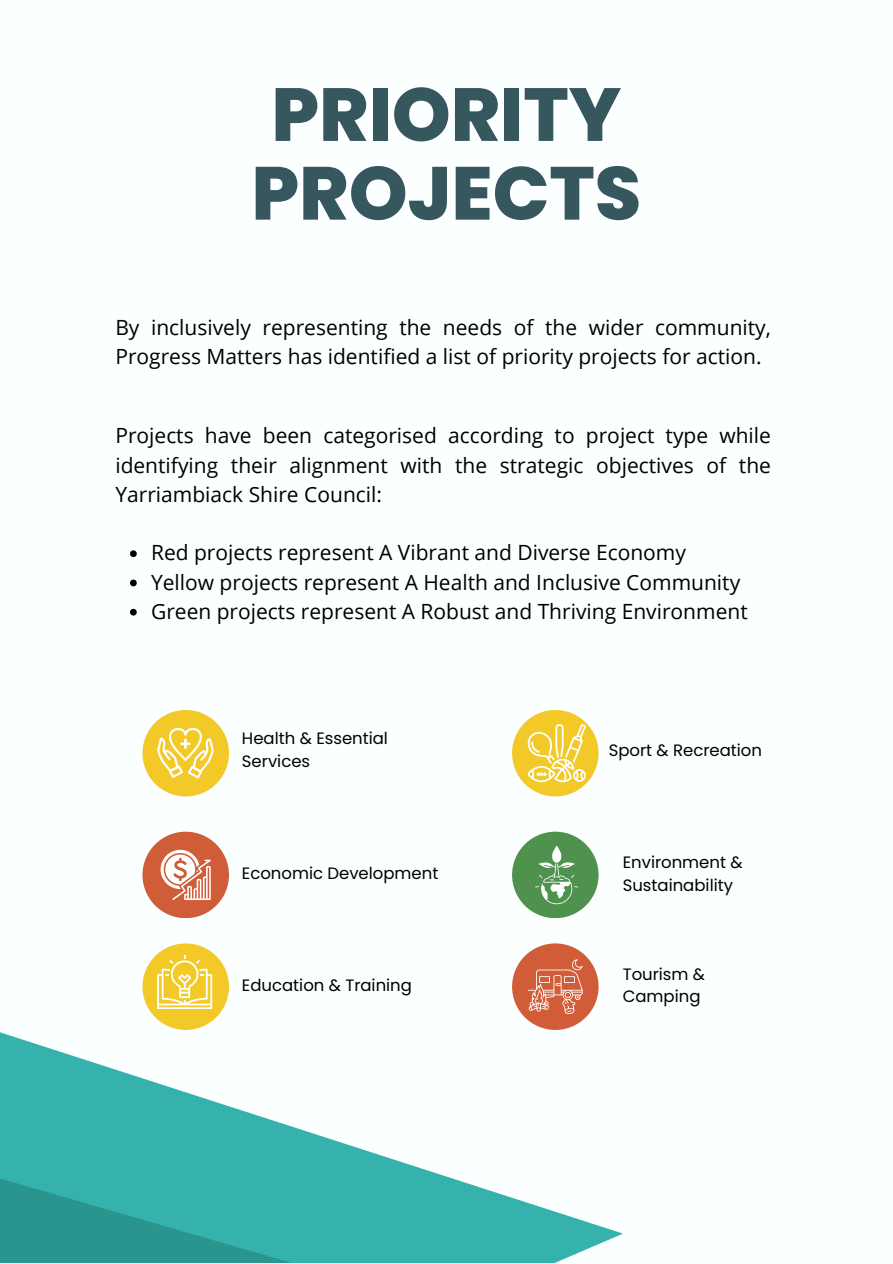
<style>
.page{position:relative;width:893px;height:1264px;background:#fff}
.page>*{position:absolute;margin:0;border:0;box-sizing:border-box;transform-origin:0 0}
.t1{font:800 75px/78.8px "Poppins";color:#37575f}
.t2{font:21px/29.2px "Open Sans";color:#000}
.t3{font:16.5px/22.5px "Poppins";color:#000}
</style>
<div class="page">
<div style="left:0;top:0;width:892px;height:1262px;background:#fbffff"></div>
<svg style="left:0;top:967px;width:623px;height:295px"></svg>
<svg style="left:0;top:1081px;width:539px;height:181px;fill:#34b2ab"></svg>
<div style="left:512px;top:710px;width:86px;height:86px;background:#f2c927;border-radius:50%"></div>
<svg style="left:527px;top:724px;width:58px;height:58px"></svg>
<svg style="left:130px;top:550px;width:7px;height:7px"></svg>
<svg style="left:130px;top:579px;width:7px;height:7px"></svg>
<svg style="left:130px;top:609px;width:7px;height:6px"></svg>
<div style="left:142px;top:710px;width:87px;height:86px;background:#f2c927;border-radius:50%"></div>
<svg style="left:157px;top:728px;width:57px;height:50px"></svg>
<div style="left:142px;top:831px;width:87px;height:87px;background:#d15c38;border-radius:50%"></div>
<svg style="left:160px;top:849px;width:51px;height:51px"></svg>
<div style="left:142px;top:943px;width:87px;height:86px;background:#f2c927;border-radius:50%"></div>
<svg style="left:157px;top:954px;width:55px;height:54px"></svg>
<div style="left:512px;top:831px;width:86px;height:87px;background:#4e924d;border-radius:50%"></div>
<svg style="left:535px;top:845px;width:43px;height:59px"></svg>
<div style="left:512px;top:943px;width:86px;height:86px;background:#d15c38;border-radius:50%"></div>
<svg style="left:528px;top:959px;width:54px;height:55px"></svg>
<p class="t1" style="left:251px;top:75px;width:391px">PRIORITY<br>PROJECTS</p>
<p class="t2" style="left:115px;top:312px;width:657px">By inclusively representing the needs of the wider community,<br>Progress Matters has identified a list of priority projects for action.</p>
<p class="t2" style="left:115px;top:420px;width:657px;text-align:justify">Projects have been categorised according to project type while identifying their alignment with the strategic objectives of the Yarriambiack Shire Council:</p>
<p class="t2" style="left:151px;top:537px;width:536px">Red projects represent A Vibrant and Diverse Economy</p>
<p class="t2" style="left:151px;top:567px;width:590px">Yellow projects represent A Health and Inclusive Community</p>
<p class="t2" style="left:151px;top:596px;width:598px">Green projects represent A Robust and Thriving Environment</p>
<p class="t3" style="left:242px;top:727px;width:147px">Health &amp; Essential<br>Services</p>
<p class="t3" style="left:242px;top:862px;width:198px">Economic Development</p>
<p class="t3" style="left:242px;top:974px;width:171px">Education &amp; Training</p>
<p class="t3" style="left:608px;top:738px;width:155px">Sport &amp; Recreation</p>
<p class="t3" style="left:622px;top:851px;width:121px">Environment &amp;<br>Sustainability</p>
<p class="t3" style="left:622px;top:962px;width:84px">Tourism &amp;</p>
<p class="t3" style="left:622px;top:985px;width:79px">Camping</p>
</div>
